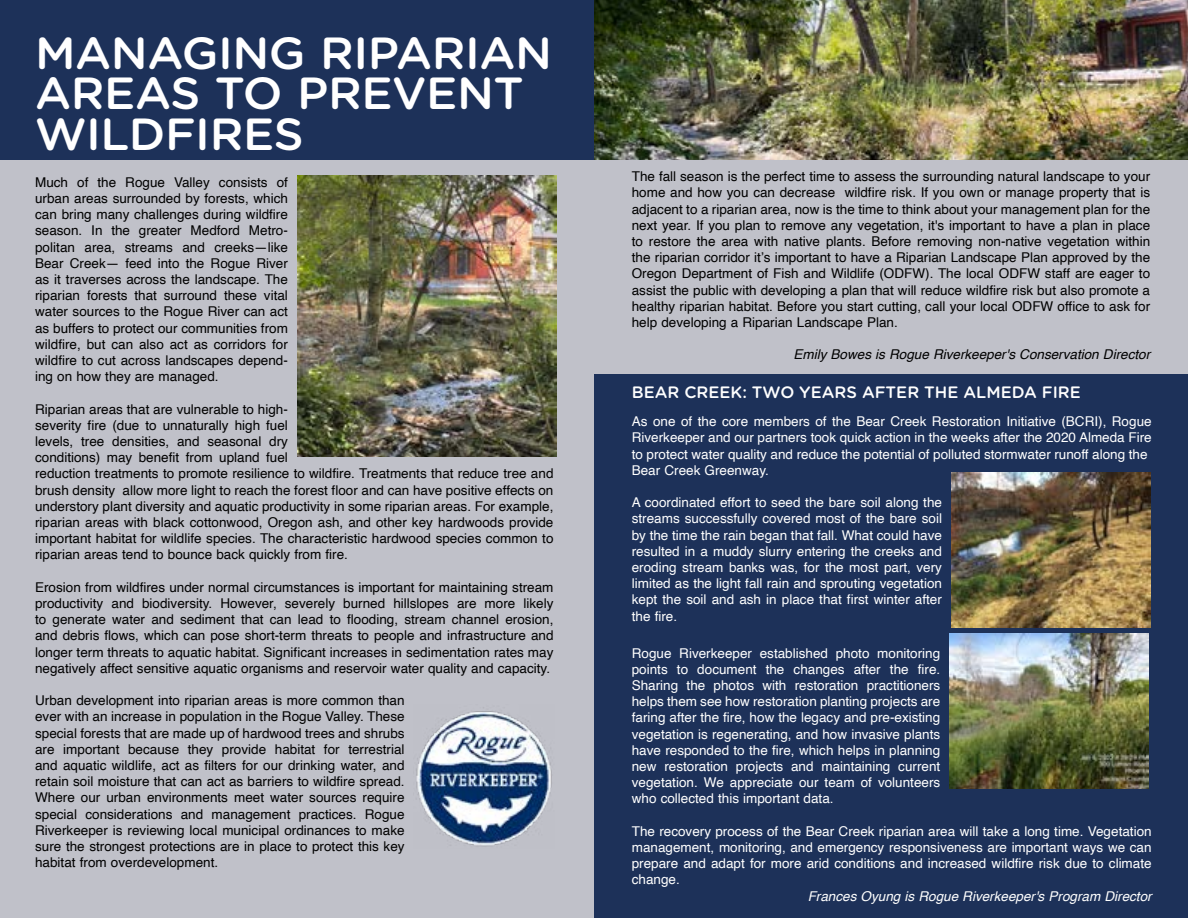
<style>
.page{position:relative;width:1188px;height:918px;background:#c0c1c9}
.page>*{position:absolute;margin:0;border:0;box-sizing:border-box;transform-origin:0 0}
.t1{font:500 45px/40.5px "Gotham Rounded";letter-spacing:-.01em;color:#fff;scale:1.04 1}
.t2{font:500 16.5px "Gotham Rounded";color:#fff}
.t3{font:13.5px/16.2px "Helvetica";color:#000;text-align:justify}
.t4{font:13.5px/16.2px "Helvetica";color:#fff;text-align:justify}
.t5{font:italic 13.5px "Helvetica";color:#000}
.t6{font:italic 13.5px "Helvetica";color:#fff}
</style>
<div class="page">
<div style="left:0;top:0;width:594px;height:160px;background:#1d3159"></div>
<img style="left:416px;top:707px;width:136px;height:140px">
<div style="left:594px;top:375px;width:594px;height:543px;background:#1d3159"></div>
<img style="left:297px;top:176px;width:259px;height:281px">
<img style="left:951px;top:472px;width:199px;height:156px">
<img style="left:949px;top:634px;width:200px;height:155px">
<img style="left:595px;top:0;width:593px;height:160px">
<h1 class="t1" style="left:35px;top:31px;width:499px">MANAGING RIPARIAN<br>AREAS TO PREVENT<br>WILDFIRES</h1>
<p class="t3" style="left:35px;top:174px;width:254px">Much of the Rogue Valley consists of urban areas surrounded by forests, which can bring many challenges during wildfire season. In the greater Medford Metro&shy;politan area, streams and creeks—like Bear Creek— feed into the Rogue River as it traverses across the landscape. The riparian forests that surround these vital water sources to the Rogue River can act as buffers to protect our communities from wildfire, but can also act as corridors for wildfire to cut across landscapes depend&shy;ing on how they are managed.</p>
<p class="t3" style="left:35px;top:401px;width:520px;text-align:left">Riparian areas that are vulnerable to high-<br>severity fire (due to unnaturally high fuel<br>levels, tree densities, and seasonal dry<br>conditions) may benefit from upland fuel<br>reduction treatments to promote resilience to wildfire. Treatments that reduce tree and brush density allow more light to reach the forest floor and can have positive effects on understory plant diversity and aquatic productivity in some riparian areas. For example, riparian areas with black cottonwood, Oregon ash, and other key hardwoods provide important habitat for wildlife species. The characteristic hardwood species common to riparian areas tend to bounce back quickly from fire.</p>
<p class="t3" style="left:35px;top:579px;width:520px">Erosion from wildfires under normal circumstances is important for maintaining stream productivity and biodiversity. However, severely burned hillslopes are more likely to generate water and sediment that can lead to flooding, stream channel erosion, and debris flows, which can pose short-term threats to people and infrastructure and longer term threats to aquatic habitat. Significant increases in sedimentation rates may negatively affect sensitive aquatic organisms and reservoir water quality and capacity.</p>
<p class="t3" style="left:35px;top:693px;width:371px">Urban development into riparian areas is more common than ever with an increase in population in the Rogue Valley. These special forests that are made up of hardwood trees and shrubs are important because they provide habitat for terrestrial and aquatic wildlife, act as filters for our drinking water, and retain soil moisture that can act as barriers to wildfire spread.<br>Where our urban environments meet water sources require special considerations and management practices. Rogue Riverkeeper is reviewing local municipal ordinances to make sure the strongest protections are in place to protect this key habitat from overdevelopment.</p>
<p class="t3" style="left:632px;top:169px;width:520px">The fall season is the perfect time to assess the surrounding natural landscape to your home and how you can decrease wildfire risk. If you own or manage property that is adjacent to a riparian area, now is the time to think about your management plan for the next year. If you plan to remove any vegetation, it's important to have a plan in place to restore the area with native plants. Before removing non-native vegetation within the riparian corridor it’s important to have a Riparian Landscape Plan approved by the Oregon Department of Fish and Wildlife (ODFW). The local ODFW staff are eager to assist the public with developing a plan that will reduce wildfire risk but also promote a healthy riparian habitat. Before you start cutting, call your local ODFW office to ask for help developing a Riparian Landscape Plan.</p>
<p class="t5" style="left:793px;top:344px;width:358px">Emily Bowes is Rogue Riverkeeper's Conservation Director</p>
<p class="t2" style="left:632px;top:381px;width:451px">BEAR CREEK: TWO YEARS AFTER THE ALMEDA FIRE</p>
<p class="t4" style="left:632px;top:414px;width:521px;text-align:left">As one of the core members of the Bear Creek Restoration Initiative (BCRI), Rogue Riverkeeper and our partners took quick action in the weeks after the 2020 Almeda Fire to protect water quality and reduce the potential of polluted stormwater runoff along the Bear Creek Greenway.</p>
<p class="t4" style="left:632px;top:495px;width:312px">A coordinated effort to seed the bare soil along the streams successfully covered most of the bare soil by the time the rain began that fall. What could have resulted in a muddy slurry entering the creeks and eroding stream banks was, for the most part, very limited as the light fall rain and sprouting vegetation kept the soil and ash in place that first winter after the fire.</p>
<p class="t4" style="left:632px;top:645px;width:310px">Rogue Riverkeeper established photo monitoring points to document the changes after the fire.<br>Sharing the photos with restoration practitioners helps them see how restoration planting projects are faring after the fire, how the legacy and pre-existing vegetation is regenerating, and how invasive plants have responded to the fire, which helps in planning new restoration projects and maintaining current vegetation. We appreciate our team of volunteers who collected this important data.</p>
<p class="t4" style="left:632px;top:823px;width:521px">The recovery process of the Bear Creek riparian area will take a long time. Vegetation management, monitoring, and emergency responsiveness are important ways we can prepare and adapt for more arid conditions and increased wildfire risk due to climate change.</p>
<p class="t6" style="left:808px;top:885px;width:345px">Frances Oyung is Rogue Riverkeeper's Program Director</p>
</div>
